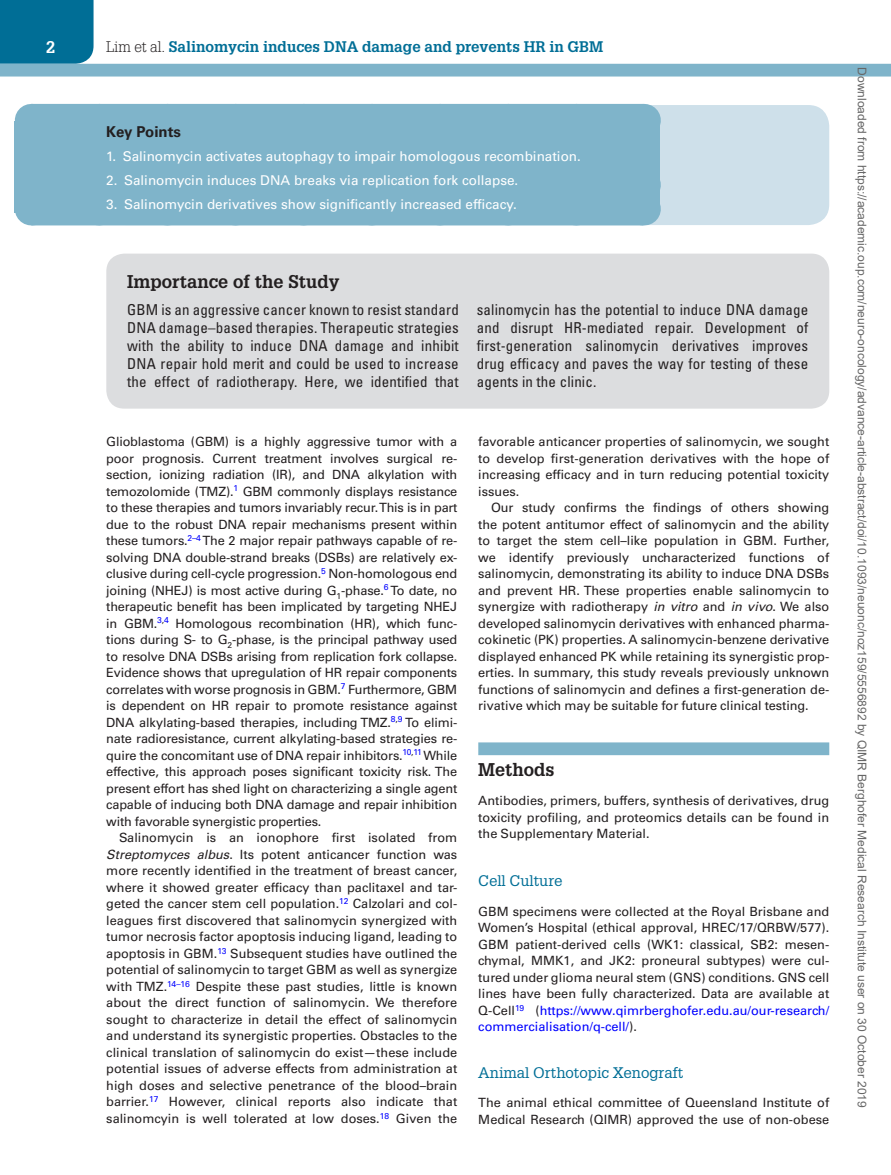
<style>
.page{position:relative;width:891px;height:1175px;background:#fff}
.page>*{position:absolute;margin:0;border:0;box-sizing:border-box;transform-origin:0 0}
.t1{font:700 18px "Glypha LT Std";color:#231f20}
.t2{font:700 16.5px "Glypha LT Std";color:#fff}
.t3{font:condensed 15px/18px "Univers LT Std";letter-spacing:.01em;color:#231f20;text-align:justify}
.t4{font:700 15px "Glypha LT Std";color:#006e96}
.t5{font:15px "Glypha LT Std";color:#006e96}
.t6{font:700 15px "Univers LT Std";color:#231f20}
.t7{font:13.5px "Univers LT Std";color:#fff}
.t8{font:12.75px/16.5px "Univers LT Std";color:#231f20;text-align:justify}
.t9{font:12px "Arial";color:#666}
.s1{font-weight:300;color:#231f20}
.s2{font-style:italic}
.s3{color:#00f}
</style>
<div class="page">
<div style="left:0;top:0;width:94px;height:64px;background:#006e96"></div>
<div style="left:0;top:64px;width:891px;height:12px;background:#7fb4ca"></div>
<div style="left:106px;top:105px;width:723px;height:120px;background:#cee0ea;border-radius:21px"></div>
<div style="left:15px;top:122px;width:645px;height:34px;background:#7fb4ca"></div>
<div style="left:31px;top:104px;width:612px;height:33px;background:#7fb4ca"></div>
<hr style="left:643px;top:104px;width:1px;height:33px;background:#7fb4ca">
<div style="left:15px;top:138px;width:645px;height:27px;background:#7fb4ca"></div>
<div style="left:15px;top:162px;width:645px;height:27px;background:#7fb4ca"></div>
<div style="left:15px;top:186px;width:645px;height:27px;background:#7fb4ca"></div>
<div style="left:31px;top:192px;width:612px;height:33px;background:#7fb4ca"></div>
<hr style="left:643px;top:192px;width:1px;height:33px;background:#7fb4ca">
<div style="left:478px;top:742px;width:351px;height:13px;background:#7fb4ca"></div>
<div style="left:106px;top:254px;width:723px;height:154px;background:#dcdddf;border-radius:18px"></div>
<p class="t2" style="left:46px;top:37px;width:11px">2</p>
<p class="t4" style="left:106px;top:37px;width:499px"><span class="s1">Lim et al.</span> Salinomycin induces DNA damage and prevents HR in GBM</p>
<p class="t6" style="left:106px;top:123px;width:76px">Key Points</p>
<p class="t7" style="left:106px;top:148px;width:476px">1. Salinomycin activates autophagy to impair homologous recombination.</p>
<p class="t7" style="left:106px;top:172px;width:414px">2. Salinomycin induces DNA breaks via replication fork collapse.</p>
<p class="t7" style="left:106px;top:196px;width:412px">3. Salinomycin derivatives show significantly increased efficacy.</p>
<h1 class="t1" style="left:127px;top:270px;width:214px">Importance of the Study</h1>
<p class="t3" style="left:127px;top:300px;width:333px">GBM is an aggressive cancer known to resist standard DNA damage–based therapies. Therapeutic strategies with the ability to induce DNA damage and inhibit DNA repair hold merit and could be used to increase the effect of radiotherapy. Here, we identified that</p>
<p class="t3" style="left:477px;top:300px;width:333px">salinomycin has the potential to induce DNA damage and disrupt HR-mediated repair. Development of first-generation salinomycin derivatives improves drug efficacy and paves the way for testing of these agents in the clinic.</p>
<p class="t8" style="left:106px;top:433px;width:353px">Glioblastoma (GBM) is a highly aggressive tumor with a poor prognosis. Current treatment involves surgical re&shy;section, ionizing radiation (IR), and DNA alkylation with temozolomide (TMZ).<sup>1</sup> GBM commonly displays resistance to these therapies and tumors invariably recur. This is in part due to the robust DNA repair mechanisms present within these tumors.<sup>2–4</sup> The 2 major repair pathways capable of re&shy;solving DNA double-strand breaks (DSBs) are relatively ex&shy;clusive during cell-cycle progression.<sup>5</sup> Non-homologous end joining (NHEJ) is most active during G<sub>1</sub>-phase.<sup>6</sup> To date, no therapeutic benefit has been implicated by targeting NHEJ in GBM.<sup>3</sup><sup>,</sup><sup>4</sup> Homologous recombination (HR), which func&shy;tions during S- to G<sub>2</sub>-phase, is the principal pathway used to resolve DNA DSBs arising from replication fork collapse.<br>Evidence shows that upregulation of HR repair components correlates with worse prognosis in GBM.<sup>7</sup> Furthermore, GBM is dependent on HR repair to promote resistance against DNA alkylating-based therapies, including TMZ.<sup>8</sup><sup>,</sup><sup>9</sup> To elimi&shy;nate radioresistance, current alkylating-based strategies re&shy;quire the concomitant use of DNA repair inhibitors.<sup>10</sup><sup>,</sup><sup>11</sup> While effective, this approach poses significant toxicity risk. The present effort has shed light on characterizing a single agent capable of inducing both DNA damage and repair inhibition with favorable synergistic properties.</p>
<p class="t8" style="left:106px;top:829px;width:353px;text-indent:13px">Salinomycin is an ionophore first isolated from <span class="s2">Streptomyces albus</span>. Its potent anticancer function was more recently identified in the treatment of breast cancer, where it showed greater efficacy than paclitaxel and tar&shy;geted the cancer stem cell population.<sup>12</sup> Calzolari and col&shy;leagues first discovered that salinomycin synergized with tumor necrosis factor apoptosis inducing ligand, leading to apoptosis in GBM.<sup>13</sup> Subsequent studies have outlined the potential of salinomycin to target GBM as well as synergize with TMZ.<sup>14–16</sup> Despite these past studies, little is known about the direct function of salinomycin. We therefore sought to characterize in detail the effect of salinomycin and understand its synergistic properties. Obstacles to the clinical translation of salinomycin do exist—these include potential issues of adverse effects from administration at high doses and selective penetrance of the blood–brain barrier.<sup>17</sup> However, clinical reports also indicate that salinomcyin is well tolerated at low doses.<sup>18</sup> Given the</p>
<p class="t8" style="left:478px;top:433px;width:353px">favorable anticancer properties of salinomycin, we sought to develop first-generation derivatives with the hope of increasing efficacy and in turn reducing potential toxicity issues.</p>
<p class="t8" style="left:478px;top:499px;width:353px;text-indent:13px">Our study confirms the findings of others showing the potent antitumor effect of salinomycin and the ability to target the stem cell–like population in GBM. Further, we identify previously uncharacterized functions of salinomycin, demonstrating its ability to induce DNA DSBs and prevent HR. These properties enable salinomycin to synergize with radiotherapy <span class="s2">in vitro</span> and <span class="s2">in vivo</span>. We also developed salinomycin derivatives with enhanced pharma&shy;cokinetic (PK) properties. A salinomycin-benzene derivative displayed enhanced PK while retaining its synergistic prop&shy;erties. In summary, this study reveals previously unknown functions of salinomycin and defines a first-generation de&shy;rivative which may be suitable for future clinical testing.</p>
<h1 class="t1" style="left:478px;top:758px;width:78px">Methods</h1>
<p class="t8" style="left:478px;top:792px;width:352px">Antibodies, primers, buffers, synthesis of derivatives, drug toxicity profiling, and proteomics details can be found in the Supplementary Material.</p>
<p class="t5" style="left:478px;top:872px;width:86px">Cell Culture</p>
<p class="t8" style="left:478px;top:903px;width:353px">GBM specimens were collected at the Royal Brisbane and Women’s Hospital (ethical approval, HREC/17/QRBW/577).<br>GBM patient-derived cells (WK1: classical, SB2: mesen&shy;chymal, MMK1, and JK2: proneural subtypes) were cul&shy;tured under glioma neural stem (GNS) conditions. GNS cell lines have been fully characterized. Data are available at Q-Cell<sup>19</sup> (<span class="s3">https://www.qimrberghofer.edu.au/our-research/ commercialisation/q-cell/</span>).</p>
<p class="t5" style="left:478px;top:1063px;width:206px">Animal Orthotopic Xenograft</p>
<p class="t8" style="left:478px;top:1094px;width:352px">The animal ethical committee of Queensland Institute of<br>Medical Research (QIMR) approved the use of non-obese</p>
<p class="t9" style="left:866px;top:67px;width:1041px;rotate:90deg">Downloaded from https://academic.oup.com/neuro-oncology/advance-article-abstract/doi/10.1093/neuonc/noz159/5556892 by QIMR Berghofer Medical Research Institute user on 30 October 2019</p>
</div>
